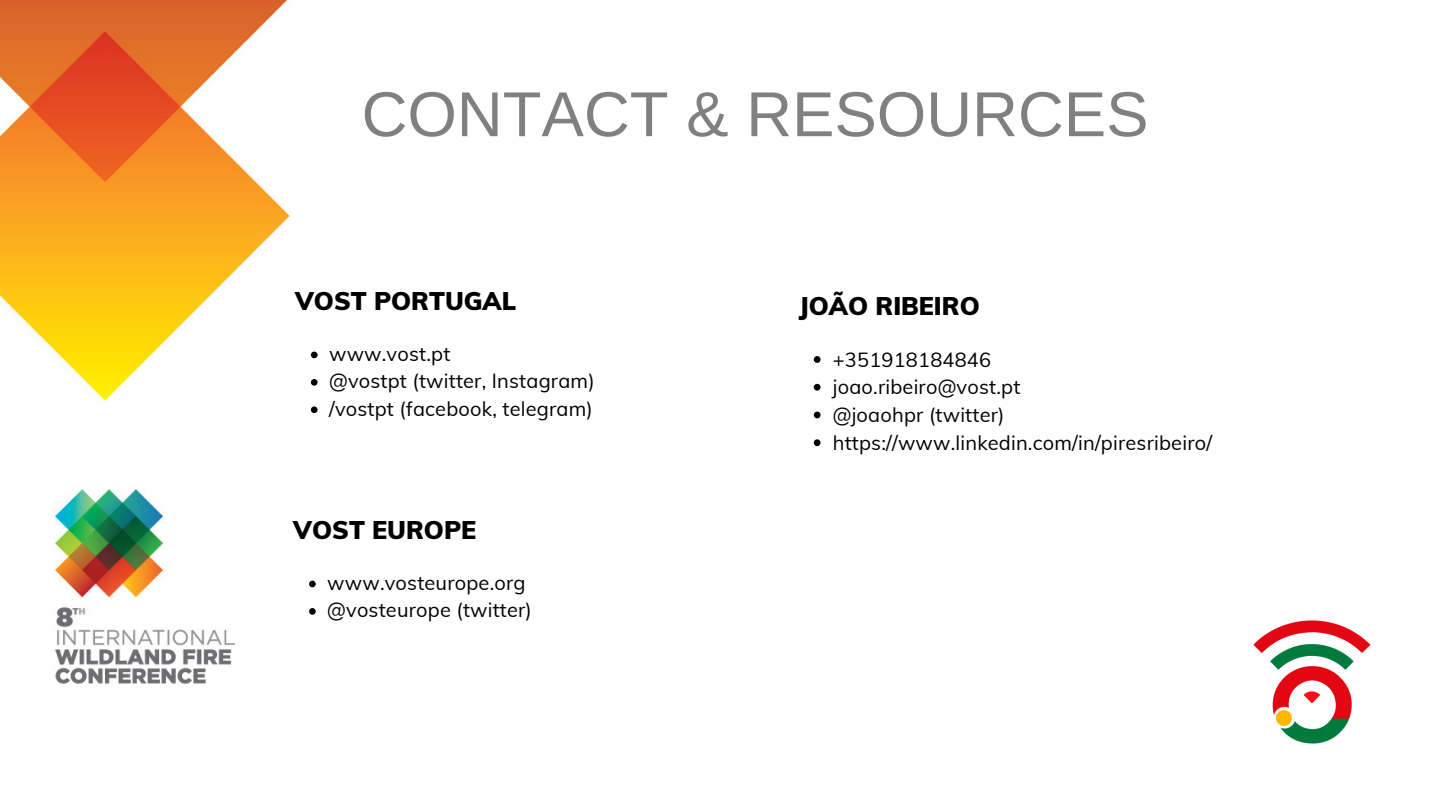
<style>
.page{position:relative;width:1440px;height:810px;background:#fff}
.page>*{position:absolute;margin:0;border:0;box-sizing:border-box;transform-origin:0 0}
.t1{font:63.5px "Arimo";color:#808080}
.t2{font:900 25px "Muli";color:#000}
.t3{font:20px "Muli";letter-spacing:.01em;color:#000}
</style>
<div class="page">
<img style="left:0;top:0;width:819px;height:684px">
<svg style="left:311px;top:352px;width:7px;height:6px"></svg>
<svg style="left:311px;top:379px;width:7px;height:7px"></svg>
<svg style="left:311px;top:406px;width:7px;height:7px"></svg>
<svg style="left:309px;top:581px;width:7px;height:6px"></svg>
<svg style="left:309px;top:608px;width:7px;height:7px"></svg>
<svg style="left:814px;top:356px;width:7px;height:7px"></svg>
<svg style="left:814px;top:384px;width:7px;height:7px"></svg>
<svg style="left:814px;top:412px;width:7px;height:6px"></svg>
<svg style="left:814px;top:439px;width:7px;height:7px"></svg>
<img style="left:1253px;top:620px;width:118px;height:124px">
<p class="t1" style="left:362px;top:79px;width:788px">CONTACT &amp; RESOURCES</p>
<p class="t2" style="left:295px;top:285px;width:223px">VOST PORTUGAL</p>
<p class="t3" style="left:329px;top:341px;width:123px">www.vost.pt</p>
<p class="t3" style="left:329px;top:368px;width:267px">@vostpt (twitter, Instagram)</p>
<p class="t3" style="left:329px;top:395px;width:265px">/vostpt (facebook, telegram)</p>
<p class="t2" style="left:293px;top:514px;width:184px">VOST EUROPE</p>
<p class="t3" style="left:327px;top:570px;width:200px">www.vosteurope.org</p>
<p class="t3" style="left:327px;top:597px;width:206px">@vosteurope (twitter)</p>
<p class="t2" style="left:799px;top:290px;width:183px">JOÃO RIBEIRO</p>
<p class="t3" style="left:833px;top:347px;width:160px">+351918184846</p>
<p class="t3" style="left:833px;top:374px;width:189px">joao.ribeiro@vost.pt</p>
<p class="t3" style="left:833px;top:402px;width:173px">@joaohpr (twitter)</p>
<p class="t3" style="left:833px;top:430px;width:381px">https://www.linkedin.com/in/piresribeiro/</p>
</div>
